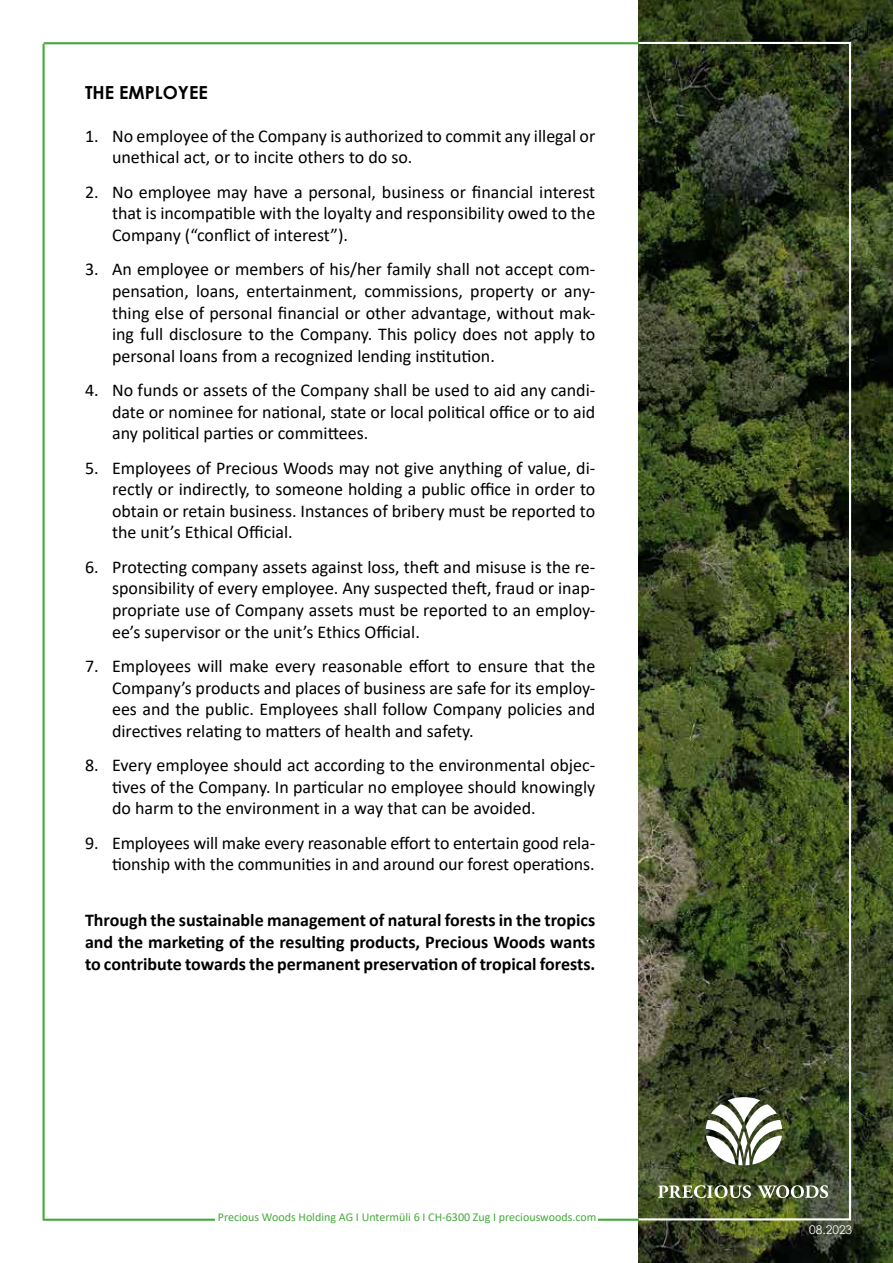
<style>
.page{position:relative;width:893px;height:1263px;background:#fff}
.page>*{position:absolute;margin:0;border:0;box-sizing:border-box;transform-origin:0 0}
.t1{font:18px/21.6px "Calibri";color:#000;text-align:justify}
.t2{font:700 18px/21.6px "Calibri";color:#000;text-align:justify}
.t3{font:700 18px "Century Gothic";color:#000}
.t4{font:12px "Calibri";color:#46a93d}
.t5{font:12px "Century Gothic";color:#fefcfd}
</style>
<div class="page">
<img style="left:639px;top:0;width:254px;height:1263px">
<hr style="left:44px;top:1219px;width:595px;height:2px;background:#46a93d">
<hr style="left:44px;top:42px;width:595px;height:2px;background:#46a93d">
<hr style="left:43px;top:44px;width:2px;height:1176px;background:#46a93d">
<svg style="left:658px;top:1185px;width:93px;height:13px"></svg>
<svg style="left:757px;top:1185px;width:71px;height:13px"></svg>
<svg style="left:706px;top:1097px;width:76px;height:68px"></svg>
<div style="left:215px;top:1212px;width:383px;height:22px;background:#fff"></div>
<p class="t3" style="left:85px;top:78px;width:124px">THE EMPLOYEE</p>
<p class="t1" style="left:112px;top:125px;width:485px;text-indent:-27px">1. No employee of the Company is authorized to commit any illegal or unethical act, or to incite others to do so.</p>
<p class="t1" style="left:112px;top:180px;width:485px;text-indent:-27px">2. No employee may have a personal, business or financial interest that is incompatible with the loyalty and responsibility owed to the Company (“conflict of interest”).</p>
<p class="t1" style="left:112px;top:258px;width:485px;text-indent:-27px">3. An employee or members of his/her family shall not accept com&shy;pensation, loans, entertainment, commissions, property or any&shy;thing else of personal financial or other advantage, without mak&shy;ing full disclosure to the Company. This policy does not apply to personal loans from a recognized lending institution.</p>
<p class="t1" style="left:112px;top:379px;width:485px;text-indent:-27px">4. No funds or assets of the Company shall be used to aid any candi&shy;date or nominee for national, state or local political office or to aid any political parties or committees.</p>
<p class="t1" style="left:112px;top:456px;width:485px;text-indent:-27px">5. Employees of Precious Woods may not give anything of value, di&shy;rectly or indirectly, to someone holding a public office in order to obtain or retain business. Instances of bribery must be reported to the unit’s Ethical Official.</p>
<p class="t1" style="left:112px;top:556px;width:485px;text-indent:-27px">6. Protecting company assets against loss, theft and misuse is the re&shy;sponsibility of every employee. Any suspected theft, fraud or inap&shy;propriate use of Company assets must be reported to an employ&shy;ee’s supervisor or the unit’s Ethics Official.</p>
<p class="t1" style="left:112px;top:655px;width:485px;text-indent:-27px">7. Employees will make every reasonable effort to ensure that the Company’s products and places of business are safe for its employ&shy;ees and the public. Employees shall follow Company policies and directives relating to matters of health and safety.</p>
<p class="t1" style="left:112px;top:754px;width:485px;text-indent:-27px">8. Every employee should act according to the environmental objec&shy;tives of the Company. In particular no employee should knowingly do harm to the environment in a way that can be avoided.</p>
<p class="t1" style="left:85px;top:831px;width:512px;text-align:right">9. Employees will make every reasonable effort to entertain good rela&shy;tionship with the communities in and around our forest operations.</p>
<p class="t2" style="left:85px;top:909px;width:512px">Through the sustainable management of natural forests in the tropics and the marketing of the resulting products, Precious Woods wants to contribute towards the permanent preservation of tropical forests.</p>
<p class="t4" style="left:218px;top:1209px;width:380px">Precious Woods Holding AG I Untermüli 6 I CH-6300 Zug I preciouswoods.com</p>
<p class="t5" style="left:809px;top:1221px;width:45px">08.2023</p>
</div>
